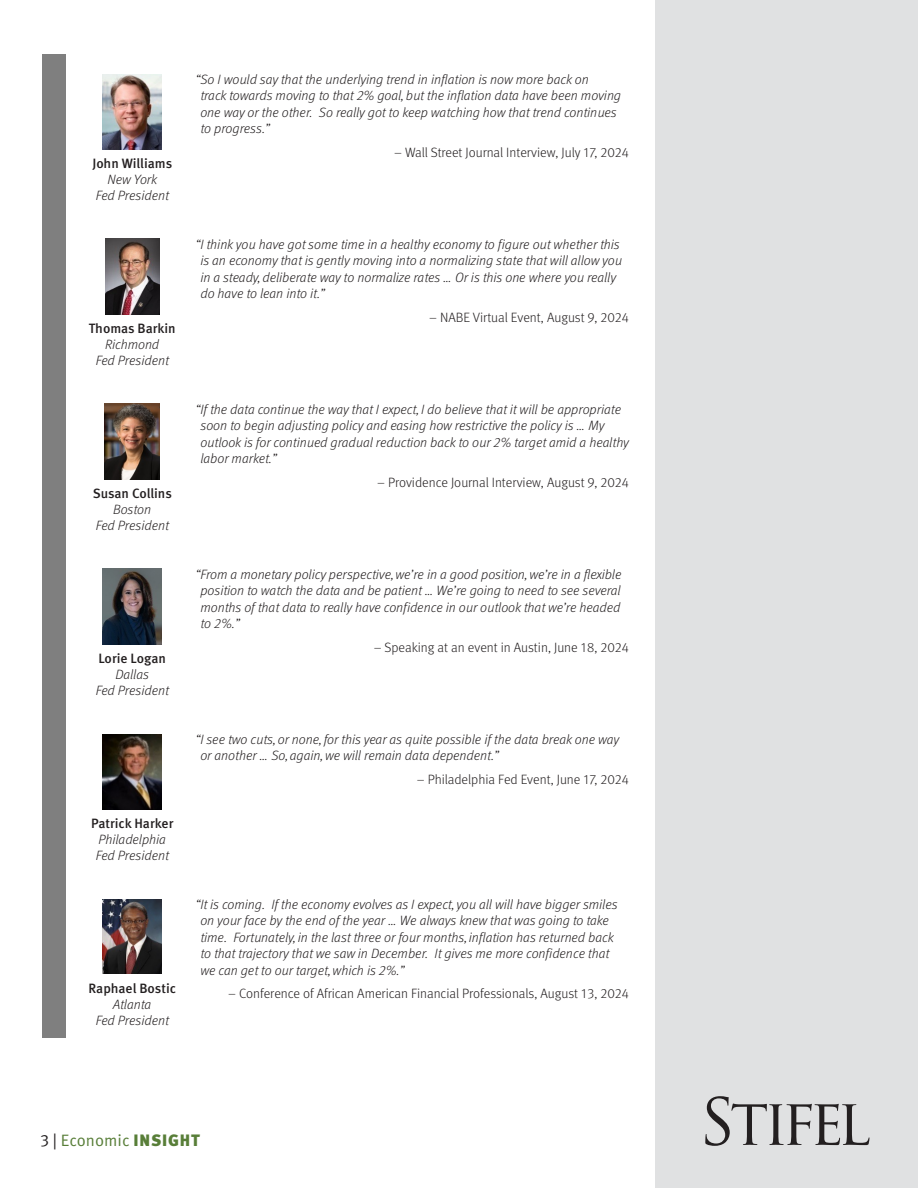
<style>
.page{position:relative;width:918px;height:1188px;background:#fff}
.page>*{position:absolute;margin:0;border:0;box-sizing:border-box;transform-origin:0 0}
.t1{font:16.5px "Meta OT Norm";color:#587e38}
.Subhead{font:italic 300 13.5px/16.5px "Meta OT";color:#231f20;text-align:center}
.Subhead-2{font:300 13.5px "Meta OT";color:#231f20}
.s1{font-weight:500;font-style:normal}
.s2{color:#231f20}
.s3{font-family:"Meta OT";font-weight:900}
</style>
<div class="page">
<div style="left:655px;top:0;width:263px;height:1188px;background:#e0e1e2"></div>
<svg style="left:705px;top:1096px;width:164px;height:50px"></svg>
<img style="left:103px;top:74px;width:58px;height:75px">
<img style="left:105px;top:239px;width:54px;height:75px">
<img style="left:105px;top:404px;width:55px;height:75px">
<img style="left:103px;top:569px;width:59px;height:76px">
<img style="left:103px;top:734px;width:59px;height:76px">
<img style="left:103px;top:900px;width:59px;height:73px">
<div style="left:43px;top:54px;width:23px;height:984px;background:#7f7f7f"></div>
<p class="Subhead" style="left:92px;top:155px;width:81px"><span class="s1">John Williams<br></span>New York<br>Fed President</p>
<p class="Subhead" style="left:89px;top:320px;width:88px"><span class="s1">Thomas Barkin<br></span>Richmond<br>Fed President</p>
<p class="Subhead" style="left:93px;top:485px;width:81px"><span class="s1">Susan Collins<br></span>Boston<br>Fed President</p>
<p class="Subhead" style="left:96px;top:650px;width:75px"><span class="s1">Lorie Logan<br></span>Dallas<br>Fed President</p>
<p class="Subhead" style="left:91px;top:815px;width:84px"><span class="s1">Patrick Harker<br></span>Philadelphia<br>Fed President</p>
<p class="Subhead" style="left:88px;top:980px;width:89px"><span class="s1">Raphael Bostic<br></span>Atlanta<br>Fed President</p>
<p class="Subhead" style="left:200px;top:71px;width:422px;text-align:left;text-indent:-5px">“So I would say that the underlying trend in inflation is now more back on<br>track towards moving to that 2% goal, but the inflation data have been moving one way or the other. So really got to keep watching how that trend continues to progress.”</p>
<p class="Subhead-2" style="left:394px;top:144px;width:236px">– Wall Street Journal Interview, July 17, 2024</p>
<p class="Subhead" style="left:200px;top:236px;width:423px;text-align:left;text-indent:-5px">“I think you have got some time in a healthy economy to figure out whether this is an economy that is gently moving into a normalizing state that will allow you in a steady, deliberate way to normalize rates … Or is this one where you really do have to lean into it.”</p>
<p class="Subhead-2" style="left:429px;top:309px;width:201px">– NABE Virtual Event, August 9, 2024</p>
<p class="Subhead" style="left:200px;top:401px;width:430px;text-align:left;text-indent:-5px">“If the data continue the way that I expect, I do believe that it will be appropriate soon to begin adjusting policy and easing how restrictive the policy is … My outlook is for continued gradual reduction back to our 2% target amid a healthy labor market.”</p>
<p class="Subhead-2" style="left:377px;top:474px;width:253px">– Providence Journal Interview, August 9, 2024</p>
<p class="Subhead" style="left:200px;top:566px;width:423px;text-align:justify;text-indent:-5px">“From a monetary policy perspective, we’re in a good position, we’re in a flexible position to watch the data and be patient … We’re going to need to see several months of that data to really have confidence in our outlook that we’re headed to 2%.”</p>
<p class="Subhead-2" style="left:374px;top:639px;width:257px">– Speaking at an event in Austin, June 18, 2024</p>
<p class="Subhead" style="left:200px;top:731px;width:420px;text-align:left;text-indent:-5px">“I see two cuts, or none, for this year as quite possible if the data break one way or another … So, again, we will remain data dependent.”</p>
<p class="Subhead-2" style="left:417px;top:771px;width:214px">– Philadelphia Fed Event, June 17, 2024</p>
<p class="Subhead" style="left:200px;top:896px;width:419px;text-align:left;text-indent:-5px">“It is coming. If the economy evolves as I expect, you all will have bigger smiles on your face by the end of the year … We always knew that was going to take time. Fortunately, in the last three or four months, inflation has returned back to that trajectory that we saw in December. It gives me more confidence that we can get to our target, which is 2%.”</p>
<p class="Subhead-2" style="left:228px;top:986px;width:402px">– Conference of African American Financial Professionals, August 13, 2024</p>
<p class="t1" style="left:40px;top:1130px;width:161px"><span class="s2">3 |</span> Economic <span class="s3">INSIGHT</span></p>
</div>
